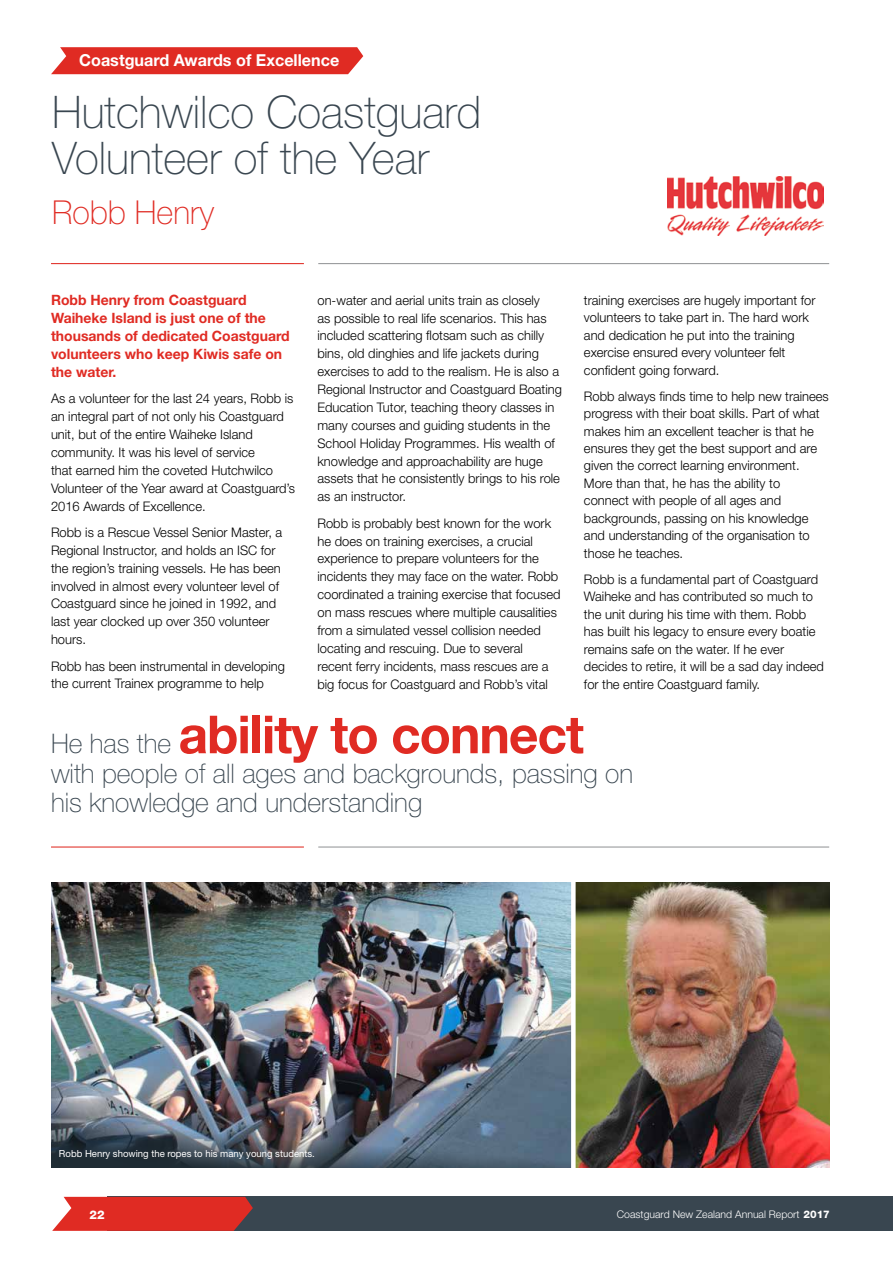
<style>
.page{position:relative;width:893px;height:1263px;background:#fff}
.page>*{position:absolute;margin:0;border:0;box-sizing:border-box;transform-origin:0 0}
.t1{font:700 52.5px "Helvetica Neue";letter-spacing:-.02em;color:#e02b23}
.t2{font:100 45px/47px "Helvetica Neue";color:#394650}
.t3{font:100 33px "Helvetica Neue";color:#e02b23}
.t4{font:100 27px/29.4px "Helvetica Neue";color:#394650}
.t5{font:700 16.5px "Helvetica Neue";color:#fff}
.t6{font:700 14.25px/17.9px "Helvetica Neue";color:#e02b23}
.t7{font:300 13.2px/17.9px "Helvetica Neue";color:#000}
.t8{font:800 12px "Helvetica Neue";color:#fff}
.t9{font:300 10.5px "Helvetica Neue";color:#fff}
.t10{font:9.75px "Helvetica Neue";color:#fff}
.s1{font-weight:100;font-size:27px;color:#394650}
.s2{font-weight:800}
</style>
<div class="page">
<div style="left:107px;top:1197px;width:786px;height:34px;background:#394650"></div>
<svg style="left:52px;top:1197px;width:201px;height:34px;background:#da3831"></svg>
<svg style="left:51px;top:47px;width:312px;height:27px;background:#e1362f"></svg>
<hr style="left:51px;top:263px;width:253px;height:1px;background:#e02b23">
<hr style="left:318px;top:263px;width:511px;height:1px;background:#949698">
<img style="left:576px;top:882px;width:253px;height:286px">
<img style="left:51px;top:882px;width:520px;height:286px">
<img style="left:668px;top:176px;width:155px;height:60px">
<hr style="left:51px;top:846px;width:253px;height:1px;background:#e02b23">
<hr style="left:318px;top:846px;width:511px;height:1px;background:#949698">
<p class="t5" style="left:79px;top:50px;width:262px">Coastguard Awards of Excellence</p>
<h2 class="t2" style="left:52px;top:88px;width:431px">Hutchwilco Coastguard<br>Volunteer of the Year</h2>
<h3 class="t3" style="left:52px;top:194px;width:163px">Robb Henry</h3>
<p class="t6" style="left:51px;top:291px;width:240px">Robb Henry from Coastguard<br>Waiheke Island is just one of the thousands of dedicated Coastguard volunteers who keep Kiwis safe on the water.</p>
<p class="t7" style="left:51px;top:389px;width:245px">As a volunteer for the last 24 years, Robb is an integral part of not only his Coastguard unit, but of the entire Waiheke Island community. It was his level of service<br>that earned him the coveted Hutchwilco Volunteer of the Year award at Coastguard’s 2016 Awards of Excellence.</p>
<p class="t7" style="left:51px;top:523px;width:233px">Robb is a Rescue Vessel Senior Master, a Regional Instructor, and holds an ISC for the region’s training vessels. He has been involved in almost every volunteer level of Coastguard since he joined in 1992, and last year clocked up over 350 volunteer hours.</p>
<p class="t7" style="left:51px;top:657px;width:235px">Robb has been instrumental in developing the current Trainex programme to help</p>
<p class="t7" style="left:317px;top:291px;width:246px">on-water and aerial units train as closely<br>as possible to real life scenarios. This has included scattering flotsam such as chilly bins, old dinghies and life jackets during exercises to add to the realism. He is also a Regional Instructor and Coastguard Boating Education Tutor, teaching theory classes in many courses and guiding students in the School Holiday Programmes. His wealth of knowledge and approachability are huge assets that he consistently brings to his role as an instructor.</p>
<p class="t7" style="left:317px;top:514px;width:244px">Robb is probably best known for the work he does on training exercises, a crucial experience to prepare volunteers for the incidents they may face on the water. Robb coordinated a training exercise that focused on mass rescues where multiple causalities from a simulated vessel collision needed locating and rescuing. Due to several recent ferry incidents, mass rescues are a big focus for Coastguard and Robb’s vital</p>
<p class="t7" style="left:584px;top:291px;width:233px;line-height:17.4px">training exercises are hugely important for volunteers to take part in. The hard work and dedication he put into the training exercise ensured every volunteer felt confident going forward.</p>
<p class="t7" style="left:584px;top:387px;width:246px;line-height:17.4px">Robb always finds time to help new trainees progress with their boat skills. Part of what makes him an excellent teacher is that he ensures they get the best support and are given the correct learning environment.<br>More than that, he has the ability to<br>connect with people of all ages and backgrounds, passing on his knowledge and understanding of the organisation to those he teaches.</p>
<p class="t7" style="left:584px;top:570px;width:241px;line-height:17.4px">Robb is a fundamental part of Coastguard Waiheke and has contributed so much to the unit during his time with them. Robb has built his legacy to ensure every boatie remains safe on the water. If he ever decides to retire, it will be a sad day indeed for the entire Coastguard family.</p>
<h1 class="t1" style="left:51px;top:702px;width:534px"><span class="s1">He has the</span> ability to connect</h1>
<h3 class="t4" style="left:51px;top:758px;width:584px">with people of all ages and backgrounds, passing on his knowledge and understanding</h3>
<p class="t10" style="left:59px;top:1147px;width:257px">Robb Henry showing the ropes to his many young students.</p>
<p class="t8" style="left:90px;top:1207px;width:17px">22</p>
<p class="t9" style="left:617px;top:1208px;width:215px">Coastguard New Zealand Annual Report <span class="s2">2017</span></p>
</div>
